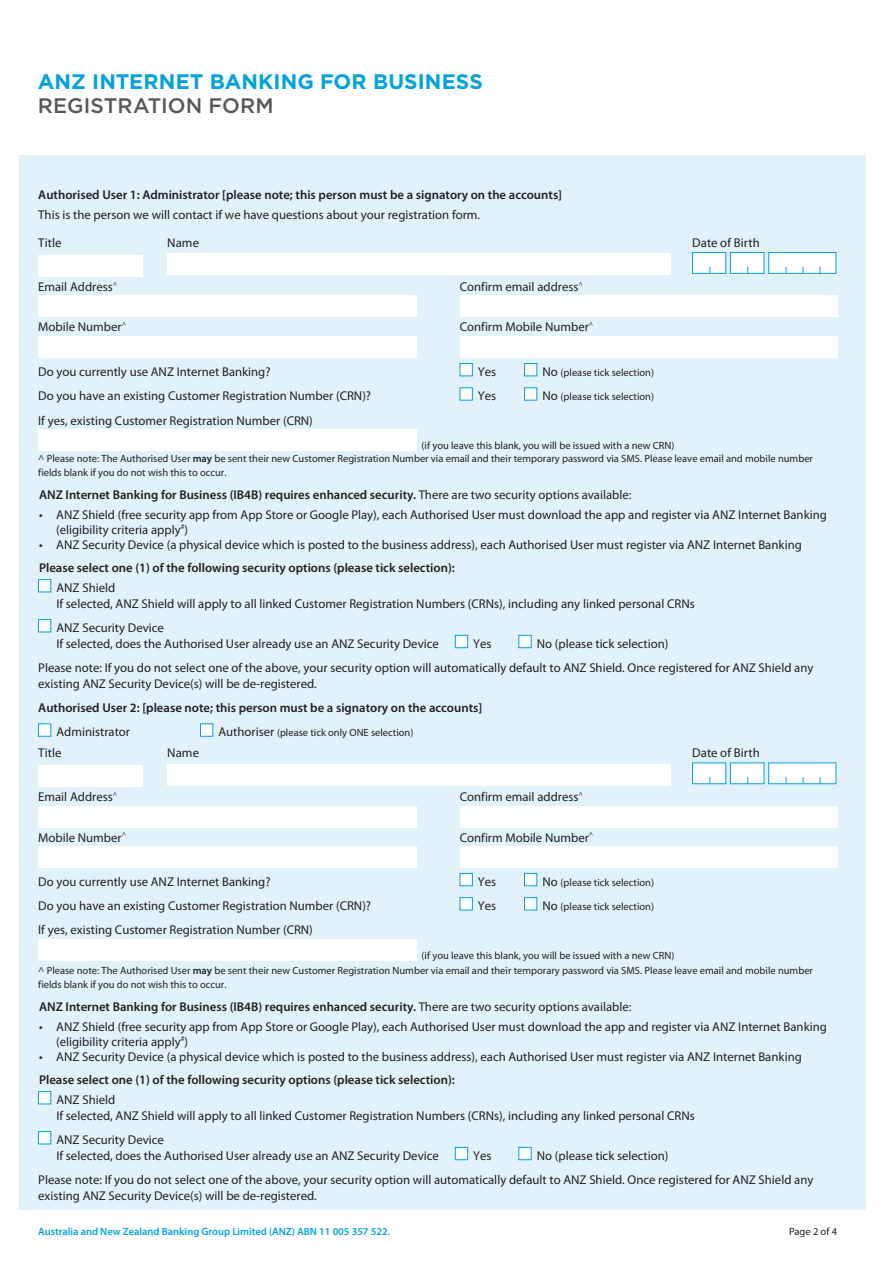
<style>
.page{position:relative;width:893px;height:1263px;background:#fff}
.page>*{position:absolute;margin:0;border:0;box-sizing:border-box;transform-origin:0 0}
.t1{font:700 21px "Gotham";letter-spacing:.005em;color:#00a2e1}
.t2{font:500 21px "Gotham";color:#57585a}
.t3{font:12.75px/15.8px "Myriad Pro";color:#231f20}
.t4{font:600 12.75px "Myriad Pro";color:#231f20}
.t5{font:10.5px/13.5px "Myriad Pro";color:#231f20}
.t6{font:600 10.5px "Myriad Pro";color:#00a2e1}
.s1{font-size:12.75px}
.s2{font-weight:600}
.s3{font-weight:400}
</style>
<div class="page">
<div style="left:19px;top:155px;width:847px;height:1055px;background:#e1f2fa"></div>
<div style="left:38px;top:255px;width:105px;height:22px;background:#fff"></div>
<div style="left:167px;top:254px;width:503px;height:21px;background:#fff"></div>
<div style="left:692px;top:252px;width:34px;height:21px;background:#fff"></div>
<div style="left:692px;top:252px;width:34px;height:22px;border:1px solid #00a2e1"></div>
<div style="left:730px;top:252px;width:34px;height:21px;background:#fff"></div>
<div style="left:730px;top:252px;width:34px;height:22px;border:1px solid #00a2e1"></div>
<div style="left:769px;top:252px;width:67px;height:21px;background:#fff"></div>
<div style="left:768px;top:252px;width:68px;height:22px;border:1px solid #00a2e1"></div>
<div style="left:38px;top:296px;width:379px;height:21px;background:#fff"></div>
<div style="left:460px;top:296px;width:378px;height:21px;background:#fff"></div>
<div style="left:38px;top:336px;width:379px;height:22px;background:#fff"></div>
<div style="left:460px;top:336px;width:378px;height:22px;background:#fff"></div>
<div style="left:460px;top:363px;width:13px;height:13px;background:#fff;border:1px solid #00a2e1"></div>
<div style="left:524px;top:363px;width:13px;height:13px;background:#fff;border:1px solid #00a2e1"></div>
<div style="left:460px;top:388px;width:13px;height:12px;background:#fff;border:1px solid #00a2e1"></div>
<div style="left:524px;top:388px;width:13px;height:12px;background:#fff;border:1px solid #00a2e1"></div>
<div style="left:38px;top:429px;width:379px;height:21px;background:#fff"></div>
<div style="left:38px;top:579px;width:13px;height:13px;background:#fff;border:1px solid #00a2e1"></div>
<div style="left:38px;top:619px;width:13px;height:13px;background:#fff;border:1px solid #00a2e1"></div>
<div style="left:455px;top:635px;width:13px;height:13px;background:#fff;border:1px solid #00a2e1"></div>
<div style="left:519px;top:635px;width:12px;height:13px;background:#fff;border:1px solid #00a2e1"></div>
<div style="left:38px;top:724px;width:13px;height:12px;background:#fff;border:1px solid #00a2e1"></div>
<div style="left:200px;top:724px;width:13px;height:12px;background:#fff;border:1px solid #00a2e1"></div>
<div style="left:38px;top:766px;width:105px;height:21px;background:#fff"></div>
<div style="left:167px;top:764px;width:503px;height:21px;background:#fff"></div>
<div style="left:692px;top:763px;width:34px;height:21px;background:#fff"></div>
<div style="left:730px;top:763px;width:34px;height:21px;background:#fff"></div>
<div style="left:769px;top:763px;width:67px;height:21px;background:#fff"></div>
<div style="left:38px;top:806px;width:379px;height:21px;background:#fff"></div>
<div style="left:460px;top:806px;width:378px;height:21px;background:#fff"></div>
<div style="left:38px;top:846px;width:379px;height:21px;background:#fff"></div>
<div style="left:460px;top:846px;width:378px;height:21px;background:#fff"></div>
<div style="left:460px;top:873px;width:13px;height:13px;background:#fff;border:1px solid #00a2e1"></div>
<div style="left:524px;top:873px;width:13px;height:13px;background:#fff;border:1px solid #00a2e1"></div>
<div style="left:460px;top:897px;width:13px;height:13px;background:#fff;border:1px solid #00a2e1"></div>
<div style="left:524px;top:897px;width:13px;height:13px;background:#fff;border:1px solid #00a2e1"></div>
<div style="left:38px;top:939px;width:379px;height:21px;background:#fff"></div>
<div style="left:38px;top:1091px;width:13px;height:13px;background:#fff;border:1px solid #00a2e1"></div>
<div style="left:38px;top:1131px;width:13px;height:13px;background:#fff;border:1px solid #00a2e1"></div>
<div style="left:455px;top:1147px;width:13px;height:13px;background:#fff;border:1px solid #00a2e1"></div>
<div style="left:519px;top:1147px;width:12px;height:13px;background:#fff;border:1px solid #00a2e1"></div>
<h1 class="t1" style="left:38px;top:69px;width:446px">ANZ INTERNET BANKING FOR BUSINESS</h1>
<h1 class="t2" style="left:38px;top:93px;width:237px">REGISTRATION FORM</h1>
<p class="t4" style="left:38px;top:186px;width:525px">Authorised User 1: Administrator [please note; this person must be a signatory on the accounts]</p>
<p class="t3" style="left:38px;top:200px;width:443px;line-height:27.8px">This is the person we will contact if we have questions about your registration form.<br>Title</p>
<p class="t3" style="left:167px;top:234px;width:33px">Name</p>
<p class="t3" style="left:692px;top:234px;width:69px">Date of Birth</p>
<p class="t3" style="left:38px;top:278px;width:81px">Email Address<sup>^</sup></p>
<p class="t3" style="left:460px;top:278px;width:125px">Confirm email address<sup>^</sup></p>
<p class="t3" style="left:38px;top:319px;width:89px">Mobile Number<sup>^</sup></p>
<p class="t3" style="left:460px;top:319px;width:135px">Confirm Mobile Number<sup>^</sup></p>
<p class="t3" style="left:38px;top:364px;width:234px">Do you currently use ANZ Internet Banking?</p>
<p class="t3" style="left:478px;top:364px;width:20px">Yes</p>
<p class="t5" style="left:542px;top:366px;width:113px"><span class="s1">No</span> (please tick selection)</p>
<p class="t3" style="left:38px;top:388px;width:334px">Do you have an existing Customer Registration Number (CRN)?</p>
<p class="t3" style="left:478px;top:388px;width:20px">Yes</p>
<p class="t5" style="left:542px;top:390px;width:113px"><span class="s1">No</span> (please tick selection)</p>
<p class="t3" style="left:38px;top:412px;width:276px">If yes, existing Customer Registration Number (CRN)</p>
<p class="t5" style="left:38px;top:438px;width:776px;text-indent:383px">(if you leave this blank, you will be issued with a new CRN)<br>^ Please note: The Authorised User <span class="s2">may</span> be sent their new Customer Registration Number via email and their temporary password via SMS. Please leave email and mobile number fields blank if you do not wish this to occur.</p>
<p class="t4" style="left:39px;top:487px;width:594px">ANZ Internet Banking for Business (IB4B) requires enhanced security. <span class="s3">There are two security options available:</span></p>
<p class="t3" style="left:56px;top:507px;width:772px;line-height:15px;text-indent:-17px">• ANZ Shield (free security app from App Store or Google Play), each Authorised User must download the app and register via ANZ Internet Banking (eligibility criteria apply<sup>#</sup>)</p>
<p class="t3" style="left:39px;top:536px;width:764px">• ANZ Security Device (a physical device which is posted to the business address), each Authorised User must register via ANZ Internet Banking</p>
<p class="t4" style="left:39px;top:560px;width:417px">Please select one (1) of the following security options (please tick selection):</p>
<p class="t3" style="left:56px;top:580px;width:640px">ANZ Shield<br>If selected, ANZ Shield will apply to all linked Customer Registration Numbers (CRNs), including any linked personal CRNs</p>
<p class="t3" style="left:56px;top:620px;width:384px">ANZ Security Device<br>If selected, does the Authorised User already use an ANZ Security Device</p>
<p class="t3" style="left:38px;top:631px;width:777px;line-height:24.3px;text-indent:498px">No (please tick selection)<br>Please note: If you do not select one of the above, your security option will automatically default to ANZ Shield. Once registered for ANZ Shield any</p>
<p class="t3" style="left:38px;top:675px;width:280px">existing ANZ Security Device(s) will be de-registered.</p>
<p class="t4" style="left:38px;top:700px;width:446px">Authorised User 2: [please note; this person must be a signatory on the accounts]</p>
<p class="t3" style="left:56px;top:724px;width:75px">Administrator</p>
<p class="t5" style="left:218px;top:726px;width:196px"><span class="s1">Authoriser</span> (please tick only ONE selection)</p>
<p class="t3" style="left:38px;top:744px;width:25px">Title</p>
<p class="t3" style="left:167px;top:744px;width:33px">Name</p>
<p class="t3" style="left:692px;top:744px;width:69px">Date of Birth</p>
<p class="t3" style="left:38px;top:789px;width:81px">Email Address<sup>^</sup></p>
<p class="t3" style="left:460px;top:789px;width:125px">Confirm email address<sup>^</sup></p>
<p class="t3" style="left:38px;top:829px;width:89px">Mobile Number<sup>^</sup></p>
<p class="t3" style="left:460px;top:829px;width:135px">Confirm Mobile Number<sup>^</sup></p>
<p class="t3" style="left:38px;top:874px;width:234px">Do you currently use ANZ Internet Banking?</p>
<p class="t3" style="left:478px;top:874px;width:20px">Yes</p>
<p class="t5" style="left:542px;top:875px;width:113px"><span class="s1">No</span> (please tick selection)</p>
<p class="t3" style="left:38px;top:898px;width:334px">Do you have an existing Customer Registration Number (CRN)?</p>
<p class="t3" style="left:478px;top:898px;width:20px">Yes</p>
<p class="t5" style="left:542px;top:900px;width:113px"><span class="s1">No</span> (please tick selection)</p>
<p class="t3" style="left:38px;top:922px;width:276px">If yes, existing Customer Registration Number (CRN)</p>
<p class="t5" style="left:38px;top:947px;width:776px;line-height:15.6px;text-indent:383px">(if you leave this blank, you will be issued with a new CRN)<br>^ Please note: The Authorised User <span class="s2">may</span> be sent their new Customer Registration Number via email and their temporary password via SMS. Please leave email and mobile number</p>
<p class="t5" style="left:38px;top:977px;width:190px">fields blank if you do not wish this to occur.</p>
<p class="t4" style="left:39px;top:999px;width:594px">ANZ Internet Banking for Business (IB4B) requires enhanced security. <span class="s3">There are two security options available:</span></p>
<p class="t3" style="left:56px;top:1019px;width:772px;line-height:15px;text-indent:-17px">• ANZ Shield (free security app from App Store or Google Play), each Authorised User must download the app and register via ANZ Internet Banking (eligibility criteria apply<sup>#</sup>)</p>
<p class="t3" style="left:39px;top:1048px;width:764px">• ANZ Security Device (a physical device which is posted to the business address), each Authorised User must register via ANZ Internet Banking</p>
<p class="t4" style="left:39px;top:1072px;width:417px">Please select one (1) of the following security options (please tick selection):</p>
<p class="t3" style="left:56px;top:1092px;width:640px">ANZ Shield<br>If selected, ANZ Shield will apply to all linked Customer Registration Numbers (CRNs), including any linked personal CRNs</p>
<p class="t3" style="left:56px;top:1132px;width:384px">ANZ Security Device<br>If selected, does the Authorised User already use an ANZ Security Device</p>
<p class="t3" style="left:473px;top:635px;width:20px">Yes</p>
<p class="t3" style="left:38px;top:1143px;width:777px;line-height:24.3px;text-indent:498px">No (please tick selection)<br>Please note: If you do not select one of the above, your security option will automatically default to ANZ Shield. Once registered for ANZ Shield any</p>
<p class="t3" style="left:38px;top:1187px;width:280px">existing ANZ Security Device(s) will be de-registered.</p>
<p class="t3" style="left:473px;top:1147px;width:20px">Yes</p>
<p class="t6" style="left:38px;top:1225px;width:353px">Australia and New Zealand Banking Group Limited (ANZ) ABN 11 005 357 522.</p>
<p class="t5" style="left:789px;top:1225px;width:50px">Page 2 of 4</p>
</div>
